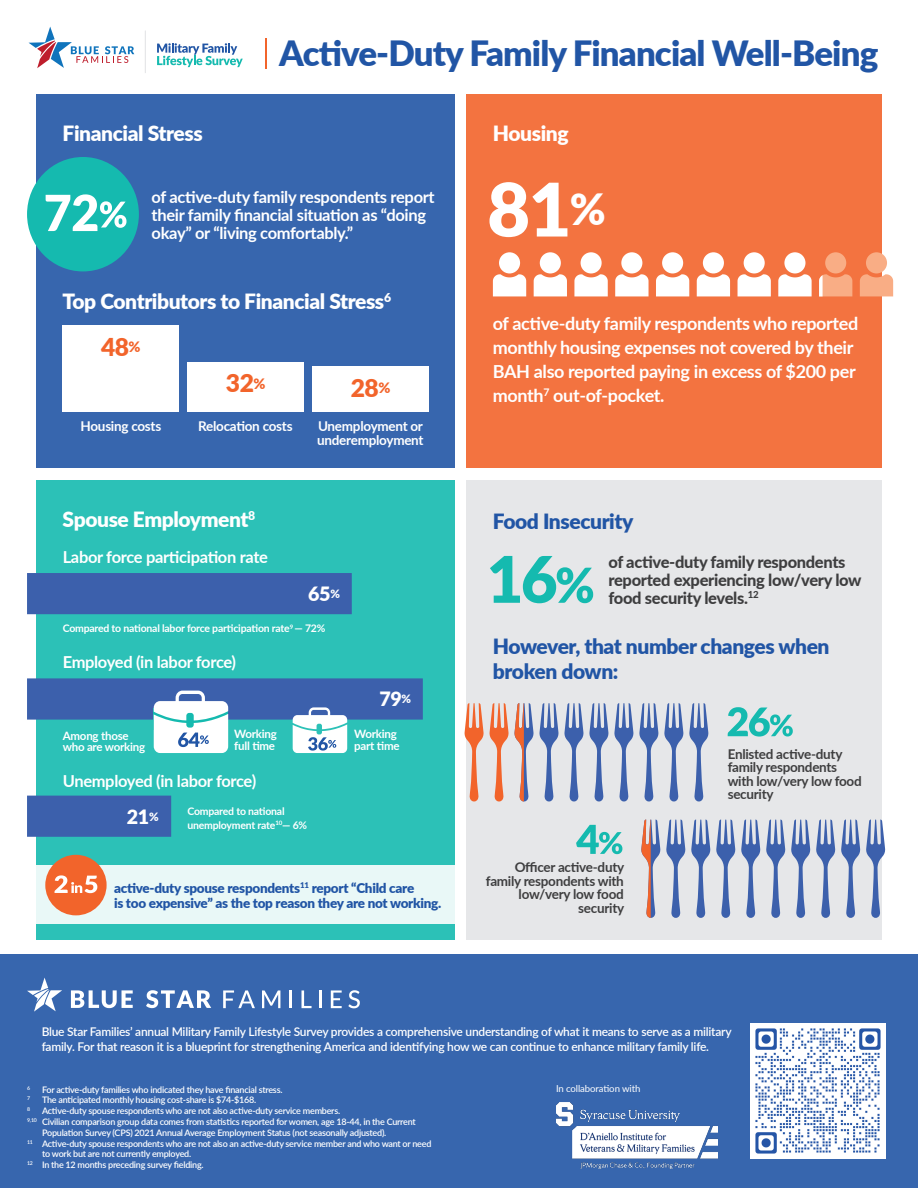
<style>
.page{position:relative;width:918px;height:1188px;background:#fff}
.page>*{position:absolute;margin:0;border:0;box-sizing:border-box;transform-origin:0 0}
.t1{font:900 73.8px "Lato";color:#fff}
.t2{font:900 34.8px "Lato";letter-spacing:-.025em;color:#2155a5}
.t3{font:900 24.6px "Lato";color:#f2642b}
.t4{font:900 21px "Lato";letter-spacing:-.02em;color:#fff}
.t5{font:900 21px/25.2px "Lato";letter-spacing:-.02em;color:#2155a5}
.t6{font:900 19.65px "Lato";color:#fff}
.t7{font:700 18px/24px "Lato";letter-spacing:-.02em;color:#fff}
.t8{font:700 16.5px/18px "Lato";letter-spacing:-.02em;color:#fff}
.t9{font:800 16.5px/18px "Lato";letter-spacing:-.02em;color:#3e3e3f}
.t10{font:700 13.5px/13.5px "Lato";letter-spacing:-.02em;color:#3e3e3f}
.t11{font:900 13.5px/15px "Lato";letter-spacing:-.02em;color:#2155a5}
.t12{font:700 13.5px/13.5px "Lato";letter-spacing:-.02em;color:#fff}
.t13{font:600 12px/14.4px "Lato";letter-spacing:-.02em;color:#fff}
.t14{font:700 11.55px/11.6px "Lato";letter-spacing:-.02em;color:#fff}
.t15{font:700 10.5px/13.5px "Lato";letter-spacing:-.02em;color:#fff}
.t16{font:9.6px "Lato";letter-spacing:-.01em;color:#fff}
.t17{font:600 9px "Lato";letter-spacing:-.025em;color:#fff}
.t18{font:600 5.25px "Lato";color:#fff}
</style>
<div class="page">
<div style="left:0;top:955px;width:918px;height:233px;background:#3766ae"></div>
<div style="left:467px;top:480px;width:415px;height:460px;background:#e6e7e9"></div>
<div style="left:36px;top:480px;width:419px;height:460px;background:#2cc1b7"></div>
<div style="left:467px;top:95px;width:415px;height:373px;background:#f37340"></div>
<div style="left:36px;top:95px;width:419px;height:373px;background:#3766ae"></div>
<div style="left:27px;top:157px;width:112px;height:114px;background:#15baaf;border-radius:50%"></div>
<svg style="left:46px;top:194px;width:81px;height:37px"></svg>
<hr style="left:265px;top:38px;width:2px;height:31px;background:#f2642b">
<svg style="left:27px;top:978px;width:35px;height:34px"></svg>
<svg style="left:71px;top:990px;width:62px;height:18px"></svg>
<svg style="left:146px;top:990px;width:65px;height:18px"></svg>
<svg style="left:223px;top:990px;width:32px;height:18px"></svg>
<svg style="left:262px;top:990px;width:18px;height:18px"></svg>
<svg style="left:290px;top:990px;width:2px;height:18px"></svg>
<svg style="left:302px;top:990px;width:10px;height:18px"></svg>
<hr style="left:319px;top:990px;width:3px;height:18px;background:#fff">
<svg style="left:331px;top:990px;width:11px;height:18px"></svg>
<svg style="left:348px;top:990px;width:12px;height:18px"></svg>
<div style="left:63px;top:326px;width:116px;height:86px;background:#fff"></div>
<div style="left:313px;top:366px;width:116px;height:46px;background:#fff"></div>
<div style="left:188px;top:362px;width:116px;height:50px;background:#fff"></div>
<div style="left:499px;top:252px;width:21px;height:21px;background:#fff;border-radius:50%"></div>
<svg style="left:493px;top:274px;width:33px;height:22px"></svg>
<div style="left:540px;top:252px;width:21px;height:21px;background:#fff;border-radius:50%"></div>
<svg style="left:534px;top:274px;width:33px;height:22px"></svg>
<div style="left:581px;top:252px;width:21px;height:21px;background:#fff;border-radius:50%"></div>
<svg style="left:574px;top:274px;width:34px;height:22px"></svg>
<div style="left:621px;top:252px;width:21px;height:21px;background:#fff;border-radius:50%"></div>
<svg style="left:615px;top:274px;width:34px;height:22px"></svg>
<div style="left:662px;top:252px;width:21px;height:21px;background:#fff;border-radius:50%"></div>
<svg style="left:656px;top:274px;width:33px;height:22px"></svg>
<div style="left:866px;top:252px;width:21px;height:21px;background:#f9ad85;border-radius:50%"></div>
<svg style="left:860px;top:274px;width:33px;height:22px"></svg>
<div style="left:825px;top:252px;width:21px;height:21px;background:#f9ad85;border-radius:50%"></div>
<svg style="left:819px;top:274px;width:33px;height:22px"></svg>
<div style="left:703px;top:252px;width:21px;height:21px;background:#fff;border-radius:50%"></div>
<svg style="left:697px;top:274px;width:33px;height:22px"></svg>
<div style="left:744px;top:252px;width:21px;height:21px;background:#fff;border-radius:50%"></div>
<svg style="left:738px;top:274px;width:33px;height:22px"></svg>
<div style="left:784px;top:252px;width:21px;height:21px;background:#fff;border-radius:50%"></div>
<svg style="left:778px;top:274px;width:34px;height:22px"></svg>
<div style="left:27px;top:573px;width:325px;height:41px;background:#3c60ac"></div>
<div style="left:27px;top:796px;width:144px;height:41px;background:#3c60ac"></div>
<div style="left:27px;top:866px;width:432px;height:58px;background:#e9f8f7"></div>
<svg style="left:490px;top:556px;width:103px;height:47px"></svg>
<svg style="left:741px;top:820px;width:19px;height:98px"></svg>
<svg style="left:766px;top:820px;width:19px;height:98px"></svg>
<svg style="left:791px;top:820px;width:19px;height:98px"></svg>
<svg style="left:816px;top:820px;width:19px;height:98px"></svg>
<svg style="left:841px;top:820px;width:19px;height:98px"></svg>
<svg style="left:866px;top:820px;width:19px;height:98px"></svg>
<svg style="left:641px;top:820px;width:94px;height:98px"></svg>
<svg style="left:464px;top:703px;width:245px;height:98px"></svg>
<svg style="left:728px;top:707px;width:65px;height:30px"></svg>
<svg style="left:576px;top:825px;width:46px;height:29px"></svg>
<img style="left:556px;top:1102px;width:161px;height:66px">
<svg style="left:29px;top:27px;width:105px;height:41px"></svg>
<svg style="left:157px;top:43px;width:86px;height:24px"></svg>
<div style="left:145px;top:31px;width:1px;height:42px;border:1px solid #e6e7e9"></div>
<img style="left:750px;top:1024px;width:135px;height:135px">
<svg style="left:27px;top:678px;width:396px;height:75px"></svg>
<div style="left:45px;top:855px;width:62px;height:60px;background:#f2642b;border-radius:50%"></div>
<svg style="left:55px;top:875px;width:42px;height:18px"></svg>
<h3 class="t4" style="left:63px;top:117px;width:142px">Financial Stress</h3>
<h2 class="t2" style="left:279px;top:27px;width:601px">Active-Duty Family Financial Well-Being</h2>
<h3 class="t4" style="left:493px;top:117px;width:77px">Housing</h3>
<h3 class="t8" style="left:152px;top:187px;width:285px">of active-duty family respondents report their family financial situation as “doing okay” or “living comfortably.”</h3>
<h3 class="t4" style="left:63px;top:285px;width:330px">Top Contributors to Financial Stress<sup>6</sup></h3>
<h3 class="t3" style="left:101px;top:329px;width:41px">48<sup>%</sup></h3>
<h3 class="t3" style="left:226px;top:365px;width:41px">32<sup>%</sup></h3>
<h3 class="t3" style="left:351px;top:369px;width:41px">28<sup>%</sup></h3>
<h3 class="t12" style="left:81px;top:419px;width:82px">Housing costs</h3>
<h3 class="t12" style="left:198px;top:419px;width:96px">Relocation costs</h3>
<h3 class="t12" style="left:317px;top:419px;width:108px">Unemployment or underemployment</h3>
<h1 class="t1" style="left:487px;top:154px;width:120px">81<sup>%</sup></h1>
<h3 class="t7" style="left:493px;top:311px;width:367px">of active-duty family respondents who reported monthly housing expenses not covered by their BAH also reported paying in excess of $200 per month<sup>7</sup> out-of-pocket.</h3>
<h3 class="t4" style="left:63px;top:504px;width:194px">Spouse Employment<sup>8</sup></h3>
<h3 class="t5" style="left:493px;top:508px;width:142px">Food Insecurity</h3>
<h3 class="t8" style="left:63px;top:547px;width:207px">Labor force participation rate</h3>
<h3 class="t6" style="left:308px;top:579px;width:33px">65<sup>%</sup></h3>
<p class="t15" style="left:63px;top:621px;width:264px">Compared to national labor force participation rate<sup>9</sup> — 72%</p>
<h3 class="t8" style="left:63px;top:652px;width:175px">Employed (in labor force)</h3>
<h3 class="t6" style="left:379px;top:684px;width:33px">79<sup>%</sup></h3>
<p class="t14" style="left:234px;top:728px;width:44px">Working full time</p>
<p class="t14" style="left:354px;top:728px;width:47px">Working part time</p>
<p class="t14" style="left:63px;top:729px;width:84px">Among those who are working</p>
<h3 class="t8" style="left:63px;top:771px;width:195px">Unemployed (in labor force)</h3>
<p class="t15" style="left:187px;top:804px;width:121px">Compared to national unemployment rate<sup>10</sup>— 6%</p>
<h3 class="t6" style="left:127px;top:802px;width:33px">21<sup>%</sup></h3>
<h3 class="t11" style="left:114px;top:880px;width:329px">active-duty spouse respondents<sup>11</sup> report “Child care<br>is too expensive” as the top reason they are not working.</h3>
<h3 class="t9" style="left:608px;top:552px;width:255px">of active-duty family respondents reported experiencing low/very low food security levels.<sup>12</sup></h3>
<h3 class="t5" style="left:493px;top:633px;width:338px">However, that number changes when broken down:</h3>
<h3 class="t10" style="left:486px;top:860px;width:140px;text-align:right">Officer active-duty family respondents with low/very low food security</h3>
<h3 class="t10" style="left:728px;top:746px;width:136px">Enlisted active-duty family respondents with low/very low food security</h3>
<p class="t13" style="left:42px;top:1024px;width:691px">Blue Star Families’ annual Military Family Lifestyle Survey provides a comprehensive understanding of what it means to serve as a military family. For that reason it is a blueprint for strengthening America and identifying how we can continue to enhance military family life.</p>
<p class="t18" style="left:27px;top:1084px;width:5px">6</p>
<p class="t17" style="left:42px;top:1083px;width:242px">For active-duty families who indicated they have financial stress.</p>
<p class="t18" style="left:27px;top:1095px;width:5px">7</p>
<p class="t17" style="left:42px;top:1094px;width:216px">The anticipated monthly housing cost-share is $74-$168.</p>
<p class="t18" style="left:27px;top:1106px;width:5px">8</p>
<p class="t17" style="left:42px;top:1104px;width:300px">Active-duty spouse respondents who are not also active-duty service members.</p>
<p class="t17" style="left:27px;top:1115px;width:390px"><sup>9,10</sup> Civilian comparison group data comes from statistics reported for women, age 18-44, in the Current</p>
<p class="t17" style="left:42px;top:1126px;width:346px">Population Survey (CPS) 2021 Annual Average Employment Status (not seasonally adjusted).</p>
<p class="t17" style="left:27px;top:1137px;width:406px"><sup>11</sup> Active-duty spouse respondents who are not also an active-duty service member and who want or need</p>
<p class="t17" style="left:42px;top:1148px;width:151px">to work but are not currently employed.</p>
<p class="t17" style="left:27px;top:1158px;width:178px"><sup>12</sup> In the 12 months preceding survey fielding.</p>
<p class="t16" style="left:556px;top:1082px;width:86px">In collaboration with</p>
</div>
